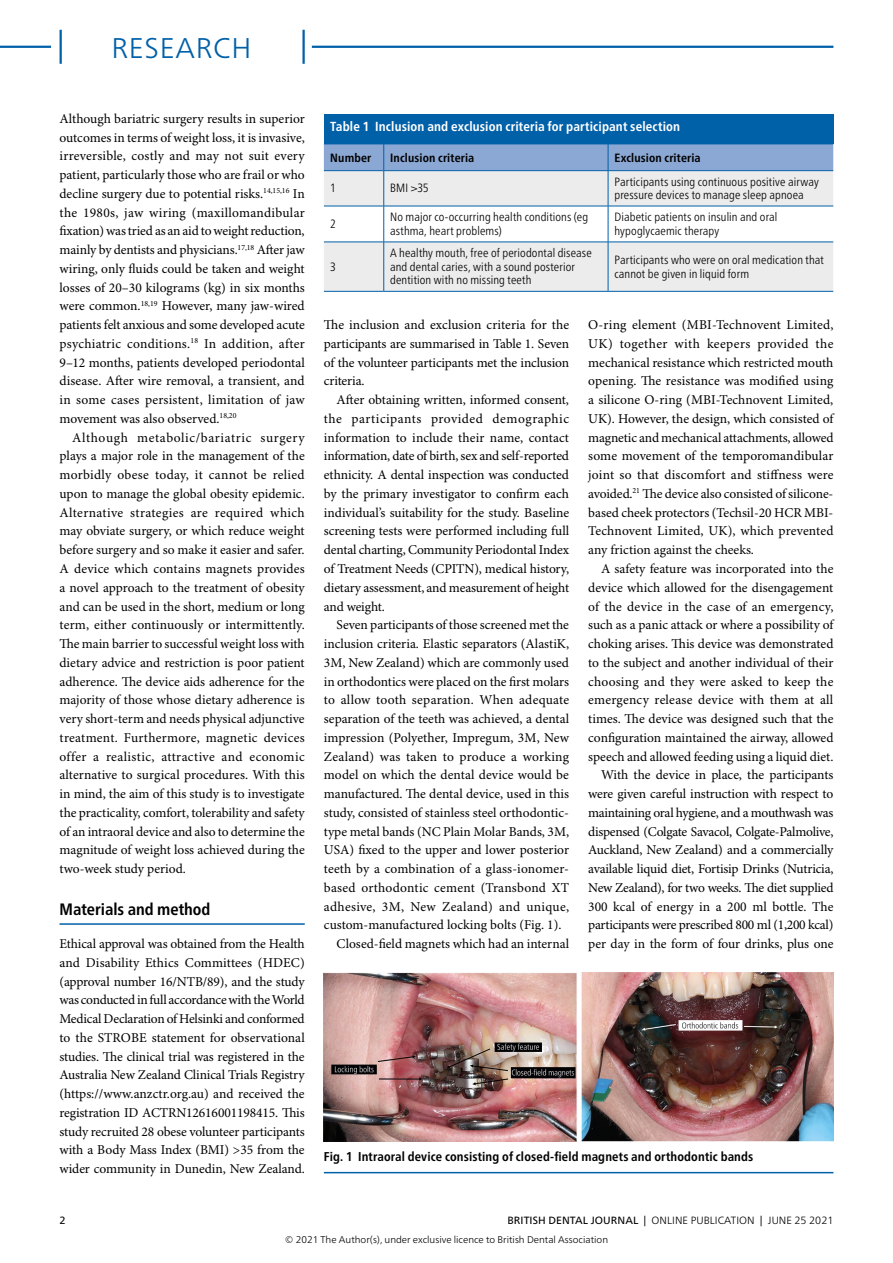
<style>
.page{position:relative;width:893px;height:1263px;background:#fff}
.page>*{position:absolute;margin:0;border:0;box-sizing:border-box;transform-origin:0 0}
.t1{font:28.5px "Frutiger Neue LT Pro Light 2";letter-spacing:.025em;color:#0060a8}
.SectionHeading_1_MSS{font:700 condensed 16.5px "Frutiger Neue LT Pro";color:#000}
.Para_9pt_justified{font:13.5px/18.8px "Minion Pro";color:#000;text-align:justify}
.Para_9pt_justified_1{font:13.5px/18.8px "Minion Pro";letter-spacing:-.01em;color:#000;text-align:justify}
.Table_Caption_x{font:700 condensed 13.2px "Frutiger Neue LT Pro";letter-spacing:.01em;color:#fff}
.Image_Caption_MSS{font:12.75px "Frutiger Neue LT Pro Cn Bold 2";letter-spacing:.01em;color:#000}
.Table_x{font:300 condensed 12px/13.5px "Frutiger Neue LT Pro";letter-spacing:.01em;color:#000}
.Table_Heading_x{font:700 condensed 12px "Frutiger Neue LT Pro";letter-spacing:.015em;color:#000}
.t2{font:10.5px "Frutiger Neue LT Pro Light 2";letter-spacing:.005em;color:#000}
.t3{font:10.5px "Frutiger Neue LT Pro";color:#000}
.t4{font:300 9.75px "Frutiger Neue LT Pro";color:#000}
.s1{font-family:"Frutiger Neue LT Pro"}
</style>
<div class="page">
<hr style="left:60px;top:923px;width:245px;height:2px;background:#0060a8">
<div style="left:324px;top:171px;width:509px;height:120px;background:#ececec"></div>
<svg style="left:324px;top:207px;width:509px;height:35px"></svg>
<hr style="left:383px;top:206px;width:1px;height:36px;background:#0060a8">
<hr style="left:608px;top:206px;width:1px;height:36px;background:#0060a8">
<hr style="left:324px;top:242px;width:60px;height:1px;background:#0060a8">
<hr style="left:384px;top:242px;width:224px;height:1px;background:#0060a8">
<hr style="left:383px;top:242px;width:1px;height:49px;background:#0060a8">
<hr style="left:608px;top:242px;width:225px;height:1px;background:#0060a8">
<hr style="left:608px;top:242px;width:1px;height:49px;background:#0060a8">
<hr style="left:324px;top:291px;width:60px;height:1px;background:#0060a8">
<hr style="left:384px;top:291px;width:224px;height:1px;background:#0060a8">
<hr style="left:608px;top:291px;width:225px;height:1px;background:#0060a8">
<div style="left:324px;top:144px;width:509px;height:26px;background:#8ba8d5"></div>
<hr style="left:324px;top:170px;width:60px;height:1px;background:#0060a8">
<hr style="left:384px;top:170px;width:224px;height:1px;background:#0060a8">
<hr style="left:608px;top:170px;width:225px;height:1px;background:#0060a8">
<hr style="left:383px;top:171px;width:1px;height:35px;background:#0060a8">
<hr style="left:608px;top:171px;width:1px;height:35px;background:#0060a8">
<hr style="left:324px;top:206px;width:60px;height:1px;background:#0060a8">
<hr style="left:384px;top:206px;width:224px;height:1px;background:#0060a8">
<hr style="left:608px;top:206px;width:225px;height:1px;background:#0060a8">
<div style="left:324px;top:114px;width:509px;height:30px;background:#0060a8"></div>
<div style="left:324px;top:972px;width:509px;height:173px;background:linear-gradient(to right,#fff,#fff)"></div>
<img style="left:324px;top:972px;width:509px;height:169px">
<hr style="left:324px;top:1172px;width:509px;height:1px;background:#0060a8">
<hr style="left:0;top:46px;width:51px;height:2px;background:#0060a8">
<hr style="left:312px;top:46px;width:521px;height:2px;background:#0060a8">
<hr style="left:60px;top:30px;width:2px;height:34px;background:#0060a8">
<hr style="left:302px;top:30px;width:3px;height:34px;background:#0060a8">
<h1 class="t1" style="left:112px;top:31px;width:141px">RESEARCH</h1>
<p class="Para_9pt_justified" style="left:60px;top:110px;width:247px">Although bariatric surgery results in superior outcomes in terms of weight loss, it is invasive, irreversible, costly and may not suit every patient, particularly those who are frail or who decline surgery due to potential risks.<sup>14,15,16</sup> In the 1980s, jaw wiring (maxillomandibular fixation) was tried as an aid to weight reduction, mainly by dentists and physicians.<sup>17,18</sup> After jaw wiring, only fluids could be taken and weight losses of 20–30 kilograms (kg) in six months were common.<sup>18,19</sup> However, many jaw-wired patients felt anxious and some developed acute psychiatric conditions.<sup>18</sup> In addition, after 9–12 months, patients developed periodontal disease. After wire removal, a transient, and in some cases persistent, limitation of jaw movement was also observed.<sup>18,20</sup></p>
<p class="Para_9pt_justified" style="left:60px;top:429px;width:247px;text-indent:13px">Although metabolic/bariatric surgery plays a major role in the management of the morbidly obese today, it cannot be relied upon to manage the global obesity epidemic.<br>Alternative strategies are required which may obviate surgery, or which reduce weight before surgery and so make it easier and safer.<br>A device which contains magnets provides a novel approach to the treatment of obesity and can be used in the short, medium or long term, either continuously or intermittently.<br>The main barrier to successful weight loss with dietary advice and restriction is poor patient adherence. The device aids adherence for the majority of those whose dietary adherence is very short-term and needs physical adjunctive treatment. Furthermore, magnetic devices offer a realistic, attractive and economic alternative to surgical procedures. With this in mind, the aim of this study is to investigate the practicality, comfort, tolerability and safety of an intraoral device and also to determine the magnitude of weight loss achieved during the two-week study period.</p>
<p class="SectionHeading_1_MSS" style="left:60px;top:899px;width:152px">Materials and method</p>
<p class="Para_9pt_justified_1" style="left:60px;top:935px;width:247px">Ethical approval was obtained from the Health and Disability Ethics Committees (HDEC) (approval number 16/NTB/89), and the study was conducted in full accordance with the World Medical Declaration of Helsinki and conformed to the STROBE statement for observational studies. The clinical trial was registered in the Australia New Zealand Clinical Trials Registry (https://www.anzctr.org.au) and received the registration ID ACTRN12616001198415. This study recruited 28 obese volunteer participants with a Body Mass Index (BMI) &gt;35 from the wider community in Dunedin, New Zealand.</p>
<p class="Table_Caption_x" style="left:330px;top:119px;width:351px">Table 1 Inclusion and exclusion criteria for participant selection</p>
<p class="Table_Heading_x" style="left:330px;top:150px;width:43px">Number</p>
<p class="Table_Heading_x" style="left:390px;top:150px;width:86px">Inclusion criteria</p>
<p class="Table_Heading_x" style="left:614px;top:150px;width:88px">Exclusion criteria</p>
<p class="Table_x" style="left:330px;top:181px;width:7px">1</p>
<p class="Table_x" style="left:390px;top:181px;width:40px">BMI &gt;35</p>
<p class="Table_x" style="left:614px;top:175px;width:206px">Participants using continuous positive airway pressure devices to manage sleep apnoea</p>
<p class="Table_x" style="left:330px;top:217px;width:7px">2</p>
<p class="Table_x" style="left:390px;top:210px;width:200px">No major co-occurring health conditions (eg asthma, heart problems)</p>
<p class="Table_x" style="left:614px;top:210px;width:164px">Diabetic patients on insulin and oral hypoglycaemic therapy</p>
<p class="Table_x" style="left:330px;top:260px;width:7px">3</p>
<p class="Table_x" style="left:390px;top:246px;width:203px">A healthy mouth, free of periodontal disease and dental caries, with a sound posterior dentition with no missing teeth</p>
<p class="Table_x" style="left:614px;top:253px;width:211px">Participants who were on oral medication that cannot be given in liquid form</p>
<p class="Para_9pt_justified_1" style="left:324px;top:316px;width:247px">The inclusion and exclusion criteria for the participants are summarised in Table 1. Seven of the volunteer participants met the inclusion criteria.</p>
<p class="Para_9pt_justified" style="left:324px;top:391px;width:247px;text-indent:13px">After obtaining written, informed consent, the participants provided demographic information to include their name, contact information, date of birth, sex and self-reported ethnicity. A dental inspection was conducted by the primary investigator to confirm each individual’s suitability for the study. Baseline screening tests were performed including full dental charting, Community Periodontal Index of Treatment Needs (CPITN), medical history, dietary assessment, and measurement of height and weight.</p>
<p class="Para_9pt_justified" style="left:324px;top:616px;width:247px;text-indent:13px">Seven participants of those screened met the inclusion criteria. Elastic separators (AlastiK, 3M, New Zealand) which are commonly used in orthodontics were placed on the first molars to allow tooth separation. When adequate separation of the teeth was achieved, a dental impression (Polyether, Impregum, 3M, New Zealand) was taken to produce a working model on which the dental device would be manufactured. The dental device, used in this study, consisted of stainless steel orthodontic&shy;type metal bands (NC Plain Molar Bands, 3M, USA) fixed to the upper and lower posterior teeth by a combination of a glass-ionomer&shy;based orthodontic cement (Transbond XT adhesive, 3M, New Zealand) and unique, custom-manufactured locking bolts (Fig. 1).</p>
<p class="Para_9pt_justified" style="left:337px;top:935px;width:234px">Closed-field magnets which had an internal</p>
<p class="Para_9pt_justified" style="left:588px;top:316px;width:247px">O-ring element (MBI-Technovent Limited, UK) together with keepers provided the mechanical resistance which restricted mouth opening. The resistance was modified using a silicone O-ring (MBI-Technovent Limited, UK). However, the design, which consisted of magnetic and mechanical attachments, allowed some movement of the temporomandibular joint so that discomfort and stiffness were avoided.<sup>21</sup> The device also consisted of silicone&shy;based cheek protectors (Techsil-20 HCR MBI-Technovent Limited, UK), which prevented any friction against the cheeks.</p>
<p class="Para_9pt_justified" style="left:588px;top:560px;width:247px;text-indent:13px">A safety feature was incorporated into the device which allowed for the disengagement of the device in the case of an emergency, such as a panic attack or where a possibility of choking arises. This device was demonstrated to the subject and another individual of their choosing and they were asked to keep the emergency release device with them at all times. The device was designed such that the configuration maintained the airway, allowed speech and allowed feeding using a liquid diet.</p>
<p class="Para_9pt_justified" style="left:588px;top:766px;width:247px;text-indent:13px">With the device in place, the participants were given careful instruction with respect to maintaining oral hygiene, and a mouthwash was dispensed (Colgate Savacol, Colgate-Palmolive, Auckland, New Zealand) and a commercially available liquid diet, Fortisip Drinks (Nutricia, New Zealand), for two weeks. The diet supplied 300 kcal of energy in a 200 ml bottle. The participants were prescribed 800 ml (1,200 kcal) per day in the form of four drinks, plus one</p>
<p class="Image_Caption_MSS" style="left:324px;top:1149px;width:431px">Fig. 1 Intraoral device consisting of closed-field magnets and orthodontic bands</p>
<p class="t3" style="left:60px;top:1214px;width:8px">2</p>
<p class="t2" style="left:507px;top:1214px;width:327px"><span class="s1">BRITISH DENTAL JOURNAL |</span> ONLINE PUBLICATION <span class="s1">|</span> JUNE 25 2021</p>
<p class="t4" style="left:285px;top:1234px;width:325px">© 2021 The Author(s), under exclusive licence to British Dental Association</p>
</div>
